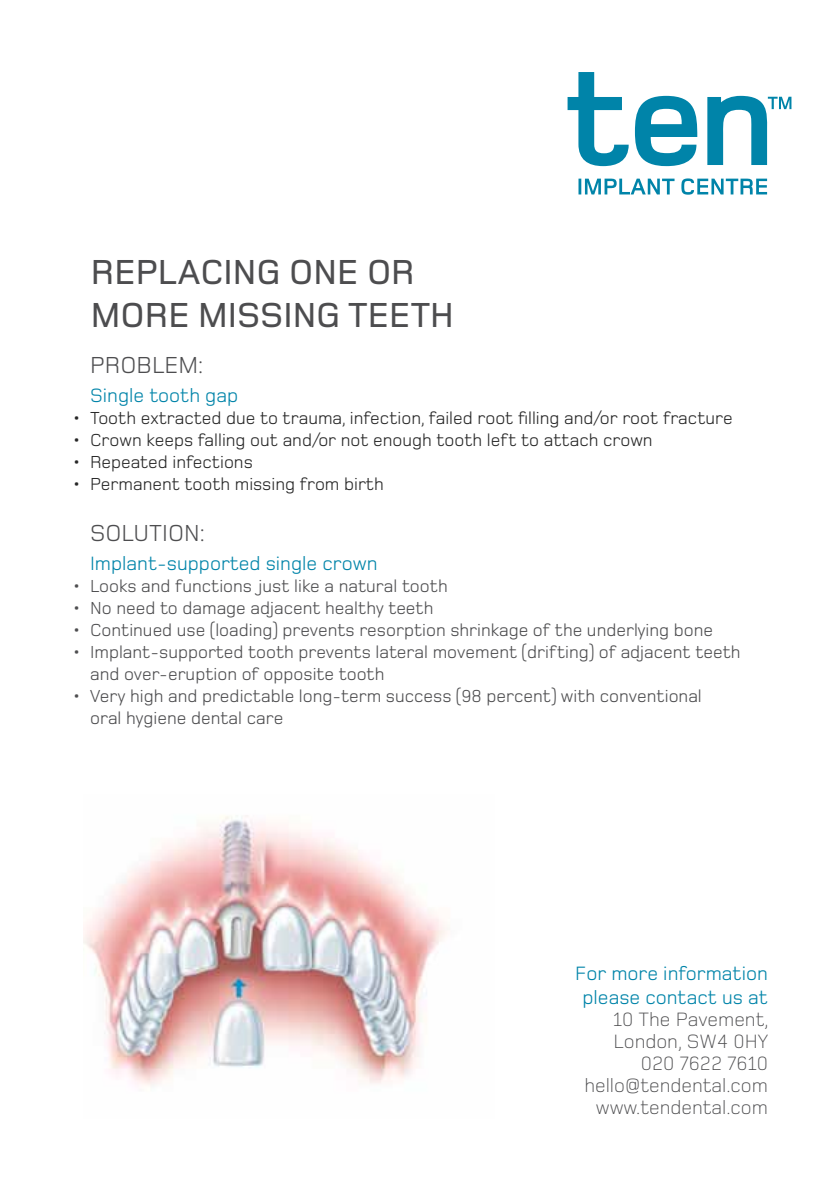
<style>
.page{position:relative;width:840px;height:1191px;background:#fff}
.page>*{position:absolute;margin:0;border:0;box-sizing:border-box;transform-origin:0 0}
.t1{font:500 36px "Foundry Monoline";color:#4d4d4f}
.t2{font:24px "Foundry Monoline";color:#4d4d4f}
.t3{font:20px/24px "Foundry Monoline";color:#0084a9;text-align:center}
.t4{font:300 20px/22px "Foundry Monoline";color:#4d4d4f;text-align:right}
.t5{font:18px/22px "Foundry Monoline";color:#4d4d4f}
.t6{font:18px "Foundry Monoline";color:#262626}
</style>
<div class="page">
<img style="left:83px;top:815px;width:365px;height:271px">
<svg style="left:707px;top:96px;width:84px;height:69px"></svg>
<svg style="left:567px;top:72px;width:61px;height:94px"></svg>
<svg style="left:634px;top:96px;width:63px;height:70px"></svg>
<svg style="left:578px;top:178px;width:188px;height:17px"></svg>
<h1 class="t1" style="left:91px;top:253px;width:107px">REPLACIN</h1>
<h1 class="t1" style="left:256px;top:253px;width:152px">G ONE OR</h1>
<h1 class="t1" style="left:91px;top:296px;width:127px">MORE MISSIN</h1>
<h1 class="t1" style="left:316px;top:296px;width:139px">G TEETH</h1>
<h2 class="t2" style="left:90px;top:352px;width:115px">PROBLEM:</h2>
<p class="t3" style="left:90px;top:383px;width:149px">Single tooth gap</p>
<p class="t6" style="left:72px;top:408px;width:662px">• Tooth extracted due to trauma, infection, failed root filling and/or root fracture</p>
<p class="t6" style="left:72px;top:430px;width:581px">• Crown keeps falling out and/or not enough tooth left to attach crown</p>
<p class="t6" style="left:72px;top:452px;width:182px">• Repeated infections</p>
<p class="t6" style="left:72px;top:474px;width:313px">• Permanent tooth missing from birth</p>
<h2 class="t2" style="left:90px;top:520px;width:116px">SOLUTION:</h2>
<p class="t3" style="left:90px;top:551px;width:289px">Implant-supported single crown</p>
<p class="t5" style="left:72px;top:575px;width:377px">• Looks and functions just like a natural tooth</p>
<p class="t5" style="left:72px;top:597px;width:363px">• No need to damage adjacent healthy teeth</p>
<p class="t5" style="left:72px;top:619px;width:642px">• Continued use (loading) prevents resorption shrinkage of the underlying bone</p>
<p class="t5" style="left:90px;top:641px;width:651px;text-indent:-18px">• Implant-supported tooth prevents lateral movement (drifting) of adjacent teeth and over-eruption of opposite tooth</p>
<p class="t5" style="left:90px;top:685px;width:613px;text-indent:-18px">• Very high and predictable long-term success (98 percent) with conventional oral hygiene dental care</p>
<p class="t3" style="left:575px;top:961px;width:194px">For more information please contact us at</p>
<p class="t4" style="left:584px;top:1008px;width:186px">10 The Pavement,<br>London, SW4 0HY<br>020 7622 7610 hello@tendental.com www.tendental.com</p>
</div>
